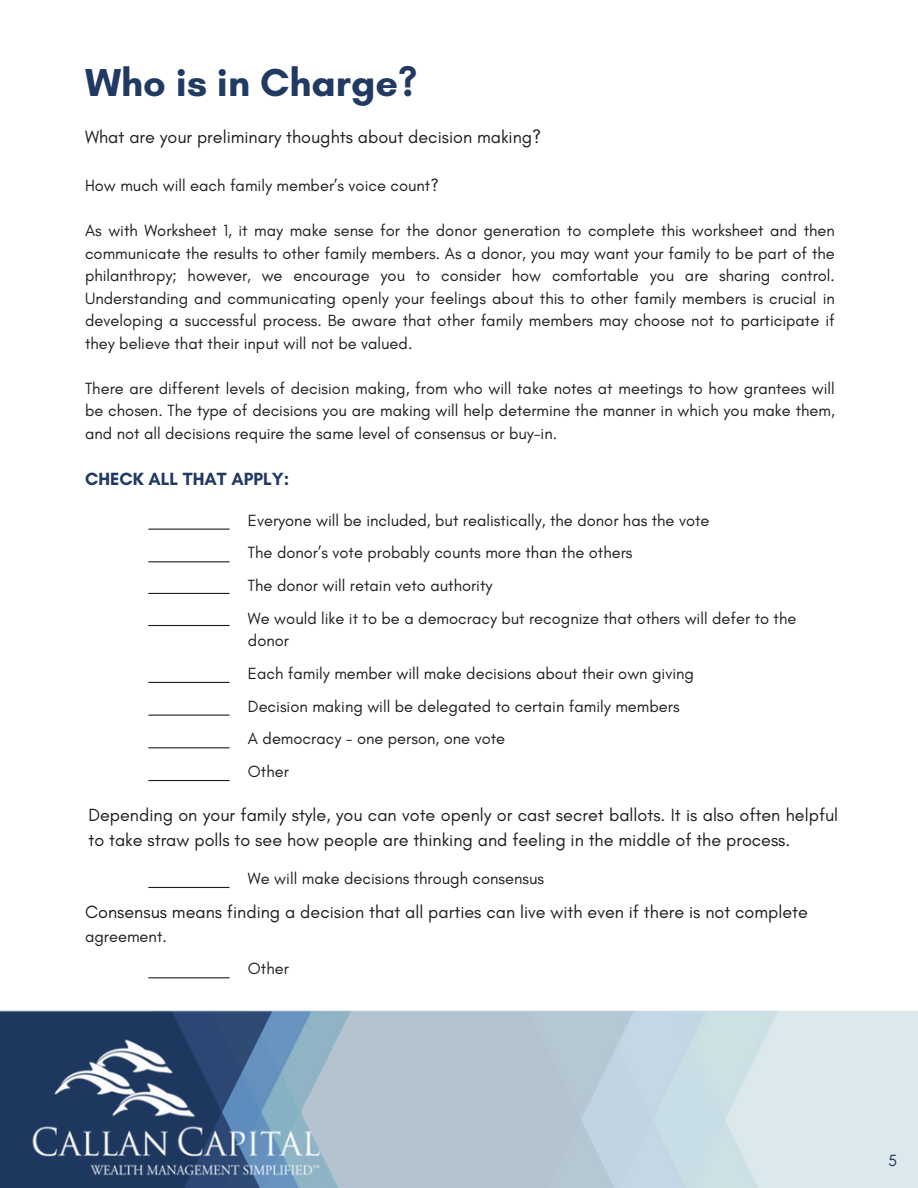
<style>
.page{position:relative;width:918px;height:1188px;background:#fff}
.page>*{position:absolute;margin:0;border:0;box-sizing:border-box;transform-origin:0 0}
.t1{font:700 39.6px "Glacial Indifference";color:#213a62}
.t2{font:18px/24.8px "Glacial Indifference";color:#1e1e1e}
.t3{font:700 18px "Glacial Indifference";color:#213a62}
.t4{font:16.5px/22.5px "Glacial Indifference";color:#1e1e1e;text-align:justify}
.t5{font:16.5px "Glacial Indifference";color:#213a62}
</style>
<div class="page">
<img style="left:0;top:1010px;width:918px;height:178px">
<hr style="left:149px;top:529px;width:80px;height:1px;background:#1e1e1e">
<hr style="left:149px;top:561px;width:80px;height:1px;background:#1e1e1e">
<hr style="left:149px;top:593px;width:80px;height:1px;background:#1e1e1e">
<hr style="left:149px;top:625px;width:80px;height:1px;background:#1e1e1e">
<hr style="left:149px;top:682px;width:80px;height:1px;background:#1e1e1e">
<hr style="left:149px;top:715px;width:80px;height:1px;background:#1e1e1e">
<hr style="left:149px;top:747px;width:80px;height:1px;background:#1e1e1e">
<hr style="left:149px;top:780px;width:80px;height:1px;background:#1e1e1e">
<hr style="left:149px;top:887px;width:80px;height:1px;background:#1e1e1e">
<hr style="left:149px;top:977px;width:80px;height:1px;background:#1e1e1e">
<p class="t1" style="left:85px;top:59px;width:334px">Who is in Charge?</p>
<p class="t2" style="left:85px;top:124px;width:458px">What are your preliminary thoughts about decision making?</p>
<p class="t4" style="left:85px;top:174px;width:355px">How much will each family member’s voice count?</p>
<p class="t4" style="left:85px;top:219px;width:751px">As with Worksheet 1, it may make sense for the donor generation to complete this worksheet and then communicate the results to other family members. As a donor, you may want your family to be part of the philanthropy; however, we encourage you to consider how comfortable you are sharing control.<br>Understanding and communicating openly your feelings about this to other family members is crucial in developing a successful process. Be aware that other family members may choose not to participate if they believe that their input will not be valued.</p>
<p class="t4" style="left:85px;top:377px;width:751px">There are different levels of decision making, from who will take notes at meetings to how grantees will be chosen. The type of decisions you are making will help determine the manner in which you make them, and not all decisions require the same level of consensus or buy-in.</p>
<h2 class="t3" style="left:85px;top:468px;width:206px">CHECK ALL THAT APPLY:</h2>
<p class="t4" style="left:248px;top:509px;width:463px">Everyone will be included, but realistically, the donor has the vote</p>
<p class="t4" style="left:248px;top:541px;width:386px">The donor’s vote probably counts more than the others</p>
<p class="t4" style="left:248px;top:574px;width:246px">The donor will retain veto authority</p>
<p class="t4" style="left:248px;top:607px;width:550px">We would like it to be a democracy but recognize that others will defer to the donor</p>
<p class="t4" style="left:248px;top:662px;width:448px">Each family member will make decisions about their own giving</p>
<p class="t4" style="left:248px;top:695px;width:433px">Decision making will be delegated to certain family members</p>
<p class="t4" style="left:248px;top:727px;width:259px">A democracy - one person, one vote</p>
<p class="t4" style="left:248px;top:760px;width:42px">Other</p>
<p class="t2" style="left:88px;top:802px;width:751px">Depending on your family style, you can vote openly or cast secret ballots. It is also often helpful to take straw polls to see how people are thinking and feeling in the middle of the process.</p>
<p class="t4" style="left:248px;top:867px;width:298px">We will make decisions through consensus</p>
<p class="t2" style="left:85px;top:899px;width:724px">Consensus means finding a decision that all parties can live with even if there is not complete</p>
<p class="t4" style="left:85px;top:925px;width:83px">agreement.</p>
<p class="t4" style="left:248px;top:957px;width:42px">Other</p>
<p class="t5" style="left:888px;top:1150px;width:11px">5</p>
</div>
